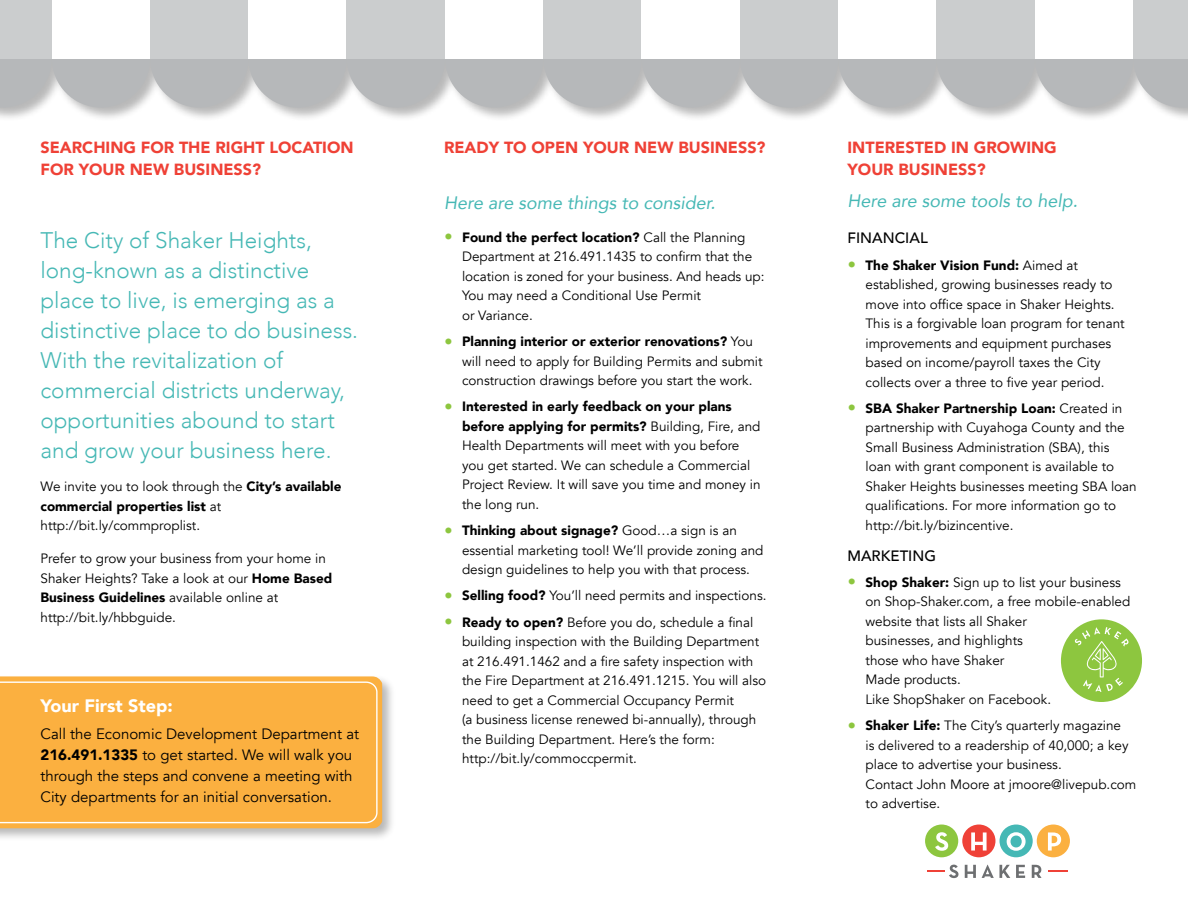
<style>
.page{position:relative;width:1188px;height:918px;background:#fff}
.page>*{position:absolute;margin:0;border:0;box-sizing:border-box;transform-origin:0 0}
.t1{font:300 22.5px/30px "Avenir";color:#46b8b5}
.t2{font:italic 18px "Avenir";color:#46b8b5}
.t3{font:900 18px "Avenir";color:#fff}
.t4{font:900 16.2px/22.5px "Avenir";color:#ef4136}
.t5{font:15px/21px "Avenir";color:#000}
.t6{font:500 15px "Avenir";color:#000}
.t7{font:13.5px/19.5px "Avenir";color:#000}
.s1{font-weight:900}
.s2{font-family:"Museo Sans 100";font-size:22.5px;color:#8dc63f}
</style>
<div class="page">
<div style="left:0;top:674px;width:396px;height:168px;background:#000;opacity:.28"></div>
<svg style="left:0;top:676px;width:382px;height:153px;background:#f6b350"></svg>
<div style="left:0;top:681px;width:378px;height:143px;background:#fbb040"></div>
<div style="left:0;top:0;width:1188px;height:124px;background:#000;opacity:.28"></div>
<div style="left:1035px;top:9px;width:98px;height:99px;background:#b6b8ba;border-radius:50%"></div>
<svg style="left:0;top:58px;width:52px;height:50px;background:#bbbcbe"></svg>
<div style="left:52px;top:9px;width:98px;height:99px;background:#b6b8ba;border-radius:50%"></div>
<div style="left:150px;top:9px;width:99px;height:99px;background:#b6b8ba;border-radius:50%"></div>
<div style="left:248px;top:9px;width:99px;height:99px;background:#b6b8ba;border-radius:50%"></div>
<div style="left:347px;top:9px;width:98px;height:99px;background:#b6b8ba;border-radius:50%"></div>
<div style="left:445px;top:9px;width:99px;height:99px;background:#b6b8ba;border-radius:50%"></div>
<div style="left:543px;top:9px;width:99px;height:99px;background:#b6b8ba;border-radius:50%"></div>
<div style="left:642px;top:9px;width:98px;height:99px;background:#b6b8ba;border-radius:50%"></div>
<div style="left:740px;top:9px;width:98px;height:99px;background:#b6b8ba;border-radius:50%"></div>
<div style="left:838px;top:9px;width:99px;height:99px;background:#b6b8ba;border-radius:50%"></div>
<div style="left:937px;top:9px;width:98px;height:99px;background:#b6b8ba;border-radius:50%"></div>
<div style="left:0;top:0;width:52px;height:58px;background:#cbcdce"></div>
<div style="left:52px;top:0;width:98px;height:58px;background:#fff"></div>
<div style="left:150px;top:0;width:98px;height:58px;background:#cbcdce"></div>
<div style="left:248px;top:0;width:99px;height:58px;background:#fff"></div>
<div style="left:347px;top:0;width:98px;height:58px;background:#cbcdce"></div>
<div style="left:445px;top:0;width:98px;height:58px;background:#fff"></div>
<div style="left:543px;top:0;width:99px;height:58px;background:#cbcdce"></div>
<div style="left:642px;top:0;width:98px;height:58px;background:#fff"></div>
<div style="left:740px;top:0;width:98px;height:58px;background:#cbcdce"></div>
<div style="left:838px;top:0;width:99px;height:58px;background:#fff"></div>
<div style="left:937px;top:0;width:98px;height:58px;background:#cbcdce"></div>
<div style="left:1035px;top:0;width:98px;height:58px;background:#fff"></div>
<svg style="left:1133px;top:58px;width:55px;height:50px;background:#c1c2c4"></svg>
<div style="left:1133px;top:0;width:55px;height:58px;background:#cbcdce"></div>
<svg style="left:925px;top:825px;width:145px;height:32px"></svg>
<svg style="left:965px;top:865px;width:11px;height:13px"></svg>
<svg style="left:982px;top:865px;width:28px;height:13px"></svg>
<svg style="left:1016px;top:865px;width:9px;height:13px"></svg>
<svg style="left:1032px;top:865px;width:10px;height:13px"></svg>
<svg style="left:1049px;top:871px;width:19px;height:1px"></svg>
<svg style="left:927px;top:865px;width:31px;height:13px"></svg>
<svg style="left:1061px;top:619px;width:81px;height:83px"></svg>
<p class="t4" style="left:40px;top:135px;width:315px">SEARCHING FOR THE RIGHT LOCATION<br>FOR YOUR NEW BUSINESS?</p>
<p class="t4" style="left:848px;top:135px;width:211px">INTERESTED IN GROWING<br>YOUR BUSINESS?</p>
<h2 class="t2" style="left:848px;top:190px;width:232px">Here are some tools to help.</h2>
<p class="t4" style="left:444px;top:135px;width:323px">READY TO OPEN YOUR NEW BUSINESS?</p>
<h2 class="t2" style="left:444px;top:192px;width:273px">Here are some things to consider.</h2>
<p class="t1" style="left:40px;top:225px;width:319px">The City of Shaker Heights, long-known as a distinctive place to live, is emerging as a distinctive place to do business.<br>With the revitalization of commercial districts underway, opportunities abound to start and grow your business here.</p>
<p class="t7" style="left:40px;top:477px;width:303px">We invite you to look through the <span class="s1">City’s available commercial properties list</span> at http://bit.ly/commproplist.</p>
<p class="t7" style="left:40px;top:549px;width:293px">Prefer to grow your business from your home in Shaker Heights? Take a look at our <span class="s1">Home Based Business Guidelines</span> available online at http://bit.ly/hbbguide.</p>
<h2 class="t3" style="left:40px;top:690px;width:134px">Your First Step:</h2>
<p class="t5" style="left:40px;top:724px;width:320px">Call the Economic Development Department at <span class="s1">216.491.1335</span> to get started. We will walk you through the steps and convene a meeting with City departments for an initial conversation.</p>
<p class="t7" style="left:462px;top:228px;width:304px;text-indent:-18px"><span class="s2">•</span> <span class="s1">Found the perfect location?</span> Call the Planning Department at 216.491.1435 to confirm that the location is zoned for your business. And heads up:<br>You may need a Conditional Use Permit<br>or Variance.</p>
<p class="t7" style="left:462px;top:332px;width:302px;text-indent:-18px"><span class="s2">•</span> <span class="s1">Planning interior or exterior renovations?</span> You will need to apply for Building Permits and submit construction drawings before you start the work.</p>
<p class="t7" style="left:462px;top:397px;width:300px;text-indent:-18px"><span class="s2">•</span> <span class="s1">Interested in early feedback on your plans before applying for permits?</span> Building, Fire, and Health Departments will meet with you before you get started. We can schedule a Commercial Project Review. It will save you time and money in the long run.</p>
<p class="t7" style="left:462px;top:521px;width:303px;text-indent:-18px"><span class="s2">•</span> <span class="s1">Thinking about signage?</span> Good…a sign is an essential marketing tool! We’ll provide zoning and design guidelines to help you with that process.</p>
<p class="t7" style="left:444px;top:586px;width:324px"><span class="s2">•</span> <span class="s1">Selling food?</span> You’ll need permits and inspections.</p>
<p class="t7" style="left:462px;top:613px;width:306px;text-indent:-18px"><span class="s2">•</span> <span class="s1">Ready to open?</span> Before you do, schedule a final building inspection with the Building Department at 216.491.1462 and a fire safety inspection with the Fire Department at 216.491.1215. You will also need to get a Commercial Occupancy Permit<br>(a business license renewed bi-annually), through the Building Department. Here’s the form: http://bit.ly/commoccpermit.</p>
<p class="t6" style="left:848px;top:225px;width:82px">FINANCIAL</p>
<p class="t7" style="left:866px;top:256px;width:261px;text-indent:-18px"><span class="s2">•</span> <span class="s1">The Shaker Vision Fund:</span> Aimed at established, growing businesses ready to move into office space in Shaker Heights.<br>This is a forgivable loan program for tenant improvements and equipment purchases based on income/payroll taxes the City collects over a three to five year period.</p>
<p class="t7" style="left:866px;top:399px;width:273px;text-indent:-18px"><span class="s2">•</span> <span class="s1">SBA Shaker Partnership Loan:</span> Created in partnership with Cuyahoga County and the Small Business Administration (SBA), this loan with grant component is available to Shaker Heights businesses meeting SBA loan qualifications. For more information go to http://bit.ly/bizincentive.</p>
<p class="t6" style="left:848px;top:542px;width:90px">MARKETING</p>
<p class="t7" style="left:866px;top:573px;width:266px;text-indent:-18px"><span class="s2">•</span> <span class="s1">Shop Shaker:</span> Sign up to list your business on Shop-Shaker.com, a free mobile-enabled website that lists all Shaker<br>businesses, and highlights<br>those who have Shaker<br>Made products.<br>Like ShopShaker on Facebook.</p>
<p class="t7" style="left:866px;top:716px;width:272px;text-indent:-18px"><span class="s2">•</span> <span class="s1">Shaker Life:</span> The City’s quarterly magazine<br>is delivered to a readership of 40,000; a key place to advertise your business.<br>Contact John Moore at jmoore@livepub.com to advertise.</p>
</div>
